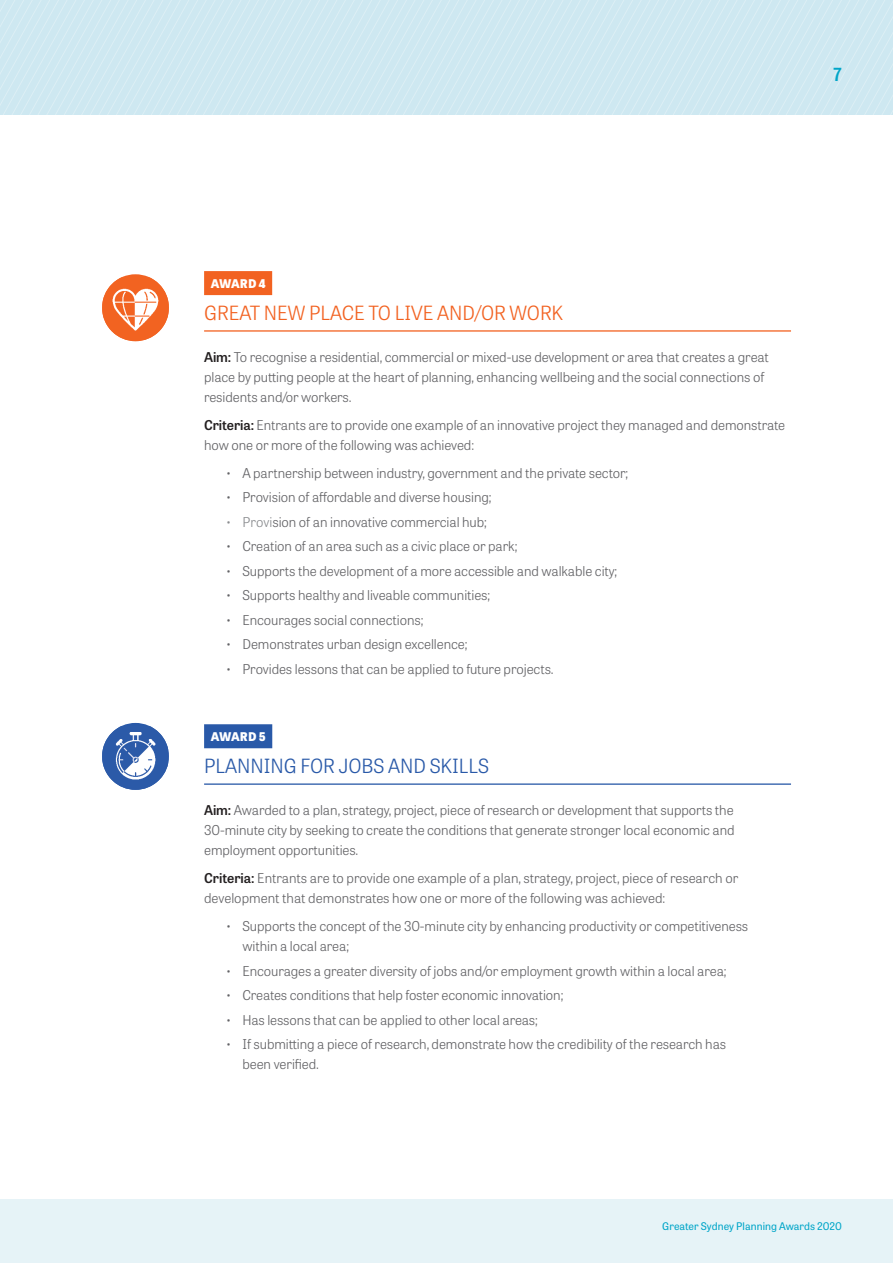
<style>
.page{position:relative;width:893px;height:1263px;background:#fff}
.page>*{position:absolute;margin:0;border:0;box-sizing:border-box;transform-origin:0 0}
.t1{font:300 19.5px "Tablet Gothic";letter-spacing:-.005em;color:#f26221}
.t2{font:300 19.5px "Tablet Gothic";letter-spacing:-.005em;color:#2959a8}
.t3{font:600 18px "Tablet Gothic";color:#00a5c8}
.t4{font:300 13.5px/20.2px "Tablet Gothic";letter-spacing:-.005em;color:#636366}
.t5{font:800 12px "Tablet Gothic";letter-spacing:-.01em;color:#fff}
.t6{font:10.5px "Tablet Gothic";color:#00a5c8}
.s1{font-weight:600;color:#231f20}
.s2{color:#8a8c8f}
</style>
<div class="page">
<div style="left:0;top:1199px;width:893px;height:64px;background:#e6f3f7"></div>
<svg style="left:0;top:0;width:893px;height:115px;background:#cfe8f1"></svg>
<div style="left:204px;top:724px;width:68px;height:24px;background:#2959a8"></div>
<hr style="left:204px;top:783px;width:587px;height:2px;background:#2959a8">
<img style="left:102px;top:726px;width:66px;height:64px">
<div style="left:204px;top:271px;width:68px;height:24px;background:#f26221"></div>
<hr style="left:204px;top:330px;width:587px;height:2px;background:#f26221">
<img style="left:102px;top:277px;width:66px;height:64px">
<h2 class="t3" style="left:833px;top:62px;width:10px">7</h2>
<p class="t5" style="left:211px;top:274px;width:56px">AWARD 4</p>
<h1 class="t1" style="left:204px;top:300px;width:361px">GREAT NEW PLACE TO LIVE AND/OR WORK</h1>
<p class="t4" style="left:204px;top:346px;width:566px"><span class="s1">Aim:</span> To recognise a residential, commercial or mixed-use development or area that creates a great place by putting people at the heart of planning, enhancing wellbeing and the social connections of residents and/or workers.</p>
<p class="t4" style="left:204px;top:414px;width:582px"><span class="s1">Criteria:</span> Entrants are to provide one example of an innovative project they managed and demonstrate how one or more of the following was achieved:</p>
<p class="t4" style="left:225px;top:462px;width:404px">• A partnership between industry, government and the private sector;</p>
<p class="t4" style="left:225px;top:487px;width:267px">• Provision of affordable and diverse housing;</p>
<p class="t4" style="left:225px;top:511px;width:263px"><span class="s2">• Provi</span>sion of an innovative commercial hub;</p>
<p class="t4" style="left:225px;top:536px;width:293px">• Creation of an area such as a civic place or park;</p>
<p class="t4" style="left:225px;top:560px;width:393px">• Supports the development of a more accessible and walkable city;</p>
<p class="t4" style="left:225px;top:585px;width:266px">• Supports healthy and liveable communities;</p>
<p class="t4" style="left:225px;top:609px;width:199px">• Encourages social connections;</p>
<p class="t4" style="left:225px;top:634px;width:243px">• Demonstrates urban design excellence;</p>
<p class="t4" style="left:225px;top:658px;width:330px">• Provides lessons that can be applied to future projects.</p>
<p class="t5" style="left:211px;top:727px;width:56px">AWARD 5</p>
<h1 class="t2" style="left:204px;top:753px;width:287px">PLANNING FOR JOBS AND SKILLS</h1>
<p class="t4" style="left:204px;top:799px;width:532px;text-align:justify"><span class="s1">Aim:</span> Awarded to a plan, strategy, project, piece of research or development that supports the 30-minute city by seeking to create the conditions that generate stronger local economic and employment opportunities.</p>
<p class="t4" style="left:204px;top:867px;width:536px"><span class="s1">Criteria:</span> Entrants are to provide one example of a plan, strategy, project, piece of research or development that demonstrates how one or more of the following was achieved:</p>
<p class="t4" style="left:242px;top:915px;width:507px;text-indent:-17px">• Supports the concept of the 30-minute city by enhancing productivity or competitiveness within a local area;</p>
<p class="t4" style="left:225px;top:960px;width:502px">• Encourages a greater diversity of jobs and/or employment growth within a local area;</p>
<p class="t4" style="left:225px;top:984px;width:339px">• Creates conditions that help foster economic innovation;</p>
<p class="t4" style="left:225px;top:1009px;width:314px">• Has lessons that can be applied to other local areas;</p>
<p class="t4" style="left:242px;top:1033px;width:485px;text-indent:-17px">• If submitting a piece of research, demonstrate how the credibility of the research has been verified.</p>
<p class="t6" style="left:662px;top:1219px;width:181px">Greater Sydney Planning Awards 2020</p>
</div>
